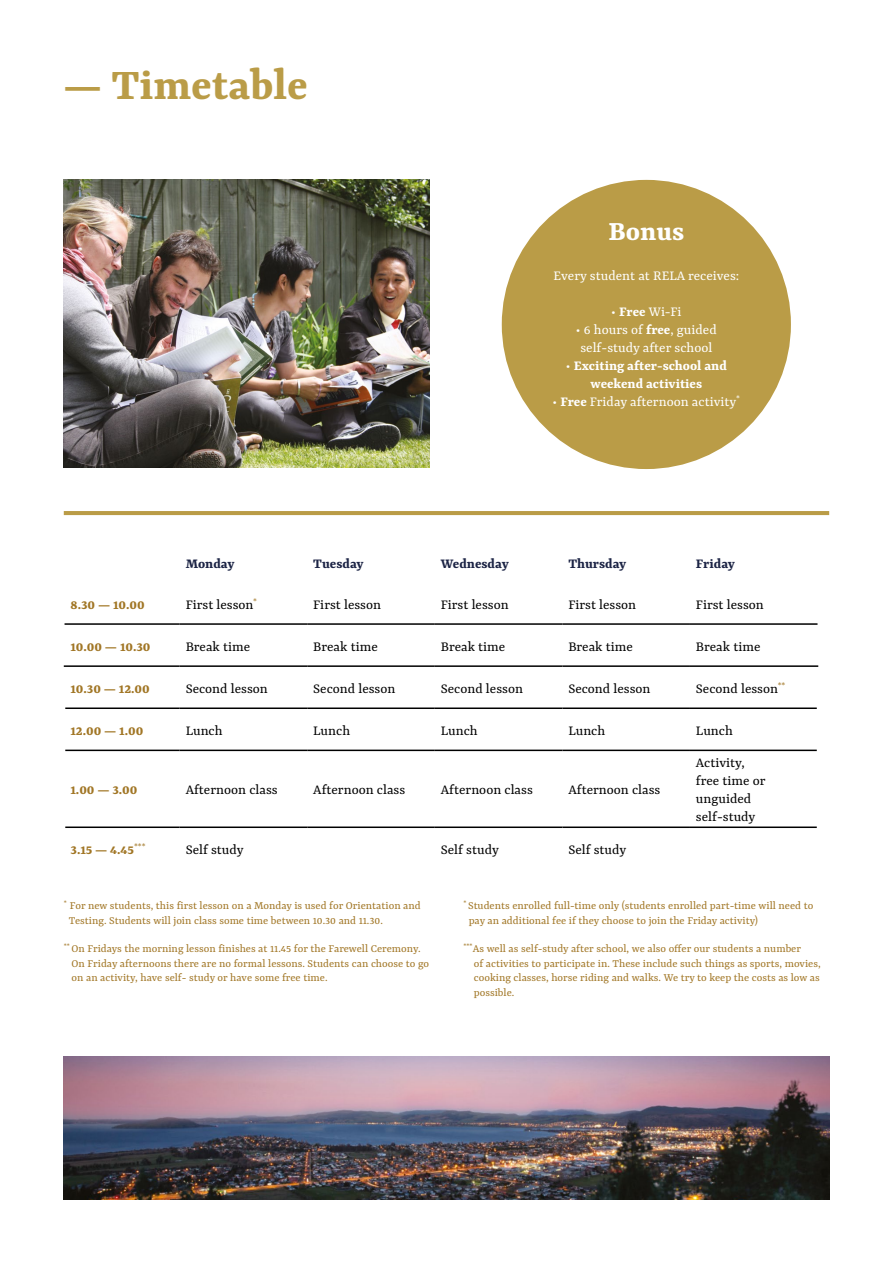
<style>
.page{position:relative;width:893px;height:1263px;background:#fff}
.page>*{position:absolute;margin:0;border:0;box-sizing:border-box;transform-origin:0 0}
.t1{font:700 48px "Rasa";color:#ba9c47}
.t2{font:700 30px "Rasa";color:#fff}
.t3{font:15px/18px "Rasa";color:#000}
.t4{font:15px/18px "Rasa";color:#fff;text-align:center}
.t5{font:700 15px "Rasa";color:#a17625}
.t6{font:700 15px/18px "Rasa";color:#fff;text-align:center}
.t7{font:700 15px "Rasa";color:#1c2445}
.t8{font:12px/14.4px "Rasa";color:#a17625}
.s1{font-weight:700}
.s2{font-weight:400}
</style>
<div class="page">
<svg style="left:65px;top:749px;width:752px;height:3px"></svg>
<hr style="left:179px;top:709px;width:1px;height:41px;background:#fff">
<hr style="left:306px;top:709px;width:2px;height:41px;background:#fff">
<hr style="left:434px;top:709px;width:2px;height:41px;background:#fff">
<hr style="left:562px;top:709px;width:1px;height:41px;background:#fff">
<hr style="left:689px;top:709px;width:2px;height:41px;background:#fff">
<hr style="left:179px;top:751px;width:1px;height:75px;background:#fff">
<hr style="left:306px;top:751px;width:2px;height:75px;background:#fff">
<hr style="left:434px;top:751px;width:2px;height:75px;background:#fff">
<hr style="left:562px;top:751px;width:1px;height:75px;background:#fff">
<hr style="left:689px;top:751px;width:2px;height:75px;background:#fff">
<hr style="left:65px;top:623px;width:115px;height:2px;background:#000">
<hr style="left:180px;top:623px;width:127px;height:2px;background:#000">
<hr style="left:307px;top:623px;width:128px;height:2px;background:#000">
<hr style="left:435px;top:623px;width:127px;height:2px;background:#000">
<hr style="left:562px;top:623px;width:128px;height:2px;background:#000">
<hr style="left:690px;top:623px;width:127px;height:2px;background:#000">
<hr style="left:64px;top:665px;width:116px;height:2px;background:#000">
<hr style="left:180px;top:665px;width:127px;height:2px;background:#000">
<hr style="left:307px;top:665px;width:128px;height:2px;background:#000">
<hr style="left:435px;top:665px;width:127px;height:2px;background:#000">
<hr style="left:562px;top:665px;width:128px;height:2px;background:#000">
<hr style="left:690px;top:665px;width:128px;height:2px;background:#000">
<hr style="left:65px;top:707px;width:115px;height:2px;background:#000">
<hr style="left:180px;top:707px;width:127px;height:2px;background:#000">
<hr style="left:307px;top:707px;width:128px;height:2px;background:#000">
<hr style="left:435px;top:707px;width:127px;height:2px;background:#000">
<hr style="left:562px;top:707px;width:128px;height:2px;background:#000">
<hr style="left:690px;top:707px;width:127px;height:2px;background:#000">
<hr style="left:65px;top:750px;width:115px;height:1px;background:#000">
<hr style="left:180px;top:750px;width:127px;height:1px;background:#000">
<hr style="left:307px;top:750px;width:128px;height:1px;background:#000">
<hr style="left:435px;top:750px;width:127px;height:1px;background:#000">
<hr style="left:562px;top:750px;width:128px;height:1px;background:#000">
<hr style="left:690px;top:750px;width:127px;height:1px;background:#000">
<hr style="left:65px;top:826px;width:115px;height:2px;background:#000">
<hr style="left:180px;top:826px;width:127px;height:2px;background:#000">
<hr style="left:307px;top:826px;width:128px;height:2px;background:#000">
<hr style="left:435px;top:826px;width:127px;height:2px;background:#000">
<hr style="left:562px;top:826px;width:128px;height:2px;background:#000">
<hr style="left:690px;top:826px;width:127px;height:2px;background:#000">
<div style="left:502px;top:180px;width:289px;height:289px;background:#ba9c47;border-radius:50%"></div>
<img style="left:64px;top:1057px;width:765px;height:142px">
<img style="left:64px;top:180px;width:365px;height:288px">
<hr style="left:64px;top:511px;width:765px;height:4px;background:#ba9c47">
<h1 class="t1" style="left:63px;top:54px;width:246px">— Timetable</h1>
<h2 class="t2" style="left:608px;top:212px;width:77px">Bonus</h2>
<p class="t4" style="left:553px;top:267px;width:187px">Every student at RELA receives:</p>
<p class="t4" style="left:611px;top:303px;width:72px">• <span class="s1">Free</span> Wi-Fi</p>
<p class="t4" style="left:576px;top:321px;width:142px">• 6 hours of <span class="s1">free</span>, guided self-study after school</p>
<p class="t6" style="left:566px;top:357px;width:163px"><span class="s2">•</span> Exciting after-school and weekend activities</p>
<p class="t4" style="left:553px;top:393px;width:189px">• <span class="s1">Free</span> Friday afternoon activity<sup>*</sup></p>
<p class="t7" style="left:186px;top:554px;width:50px">Monday</p>
<p class="t7" style="left:313px;top:554px;width:52px">Tuesday</p>
<p class="t7" style="left:441px;top:554px;width:70px">Wednesday</p>
<p class="t7" style="left:568px;top:554px;width:59px">Thursday</p>
<p class="t7" style="left:696px;top:554px;width:41px">Friday</p>
<p class="t5" style="left:71px;top:595px;width:76px">8.30 — 10.00</p>
<p class="t3" style="left:186px;top:596px;width:73px">First lesson<sup>*</sup></p>
<p class="t3" style="left:313px;top:596px;width:69px">First lesson</p>
<p class="t3" style="left:441px;top:596px;width:69px">First lesson</p>
<p class="t3" style="left:568px;top:596px;width:69px">First lesson</p>
<p class="t3" style="left:696px;top:596px;width:69px">First lesson</p>
<p class="t5" style="left:71px;top:637px;width:82px">10.00 — 10.30</p>
<p class="t3" style="left:186px;top:638px;width:66px">Break time</p>
<p class="t3" style="left:313px;top:638px;width:66px">Break time</p>
<p class="t3" style="left:441px;top:638px;width:66px">Break time</p>
<p class="t3" style="left:568px;top:638px;width:66px">Break time</p>
<p class="t3" style="left:696px;top:638px;width:66px">Break time</p>
<p class="t5" style="left:71px;top:679px;width:81px">10.30 — 12.00</p>
<p class="t3" style="left:186px;top:680px;width:84px">Second lesson</p>
<p class="t3" style="left:313px;top:680px;width:84px">Second lesson</p>
<p class="t3" style="left:441px;top:680px;width:84px">Second lesson</p>
<p class="t3" style="left:568px;top:680px;width:84px">Second lesson</p>
<p class="t3" style="left:696px;top:680px;width:91px">Second lesson<sup>**</sup></p>
<p class="t5" style="left:71px;top:721px;width:74px">12.00 — 1.00</p>
<p class="t3" style="left:186px;top:722px;width:38px">Lunch</p>
<p class="t3" style="left:313px;top:722px;width:38px">Lunch</p>
<p class="t3" style="left:441px;top:722px;width:38px">Lunch</p>
<p class="t3" style="left:568px;top:722px;width:38px">Lunch</p>
<p class="t3" style="left:696px;top:722px;width:38px">Lunch</p>
<p class="t5" style="left:71px;top:780px;width:68px">1.00 — 3.00</p>
<p class="t3" style="left:186px;top:782px;width:94px">Afternoon class</p>
<p class="t3" style="left:313px;top:782px;width:94px">Afternoon class</p>
<p class="t3" style="left:441px;top:782px;width:94px">Afternoon class</p>
<p class="t3" style="left:568px;top:782px;width:94px">Afternoon class</p>
<p class="t5" style="left:71px;top:840px;width:77px">3.15 — 4.45<sup>***</sup></p>
<p class="t3" style="left:186px;top:841px;width:60px">Self study</p>
<p class="t3" style="left:441px;top:841px;width:60px">Self study</p>
<p class="t3" style="left:568px;top:841px;width:60px">Self study</p>
<p class="t3" style="left:696px;top:755px;width:71px">Activity, free time or unguided self-study</p>
<p class="t8" style="left:69px;top:899px;width:353px;text-indent:-5px"><sup>*</sup> For new students, this first lesson on a Monday is used for Orientation and<br>Testing. Students will join class some time between 10.30 and 11.30.</p>
<p class="t8" style="left:72px;top:942px;width:359px;text-indent:-8px"><sup>**</sup> On Fridays the morning lesson finishes at 11.45 for the Farewell Ceremony.<br>On Friday afternoons there are no formal lessons. Students can choose to go on an activity, have self- study or have some free time.</p>
<p class="t8" style="left:469px;top:899px;width:346px;text-indent:-5px"><sup>*</sup> Students enrolled full-time only (students enrolled part-time will need to pay an additional fee if they choose to join the Friday activity)</p>
<p class="t8" style="left:474px;top:942px;width:348px;text-indent:-10px"><sup>***</sup>As well as self-study after school, we also offer our students a number<br>of activities to participate in. These include such things as sports, movies, cooking classes, horse riding and walks. We try to keep the costs as low as possible.</p>
</div>
